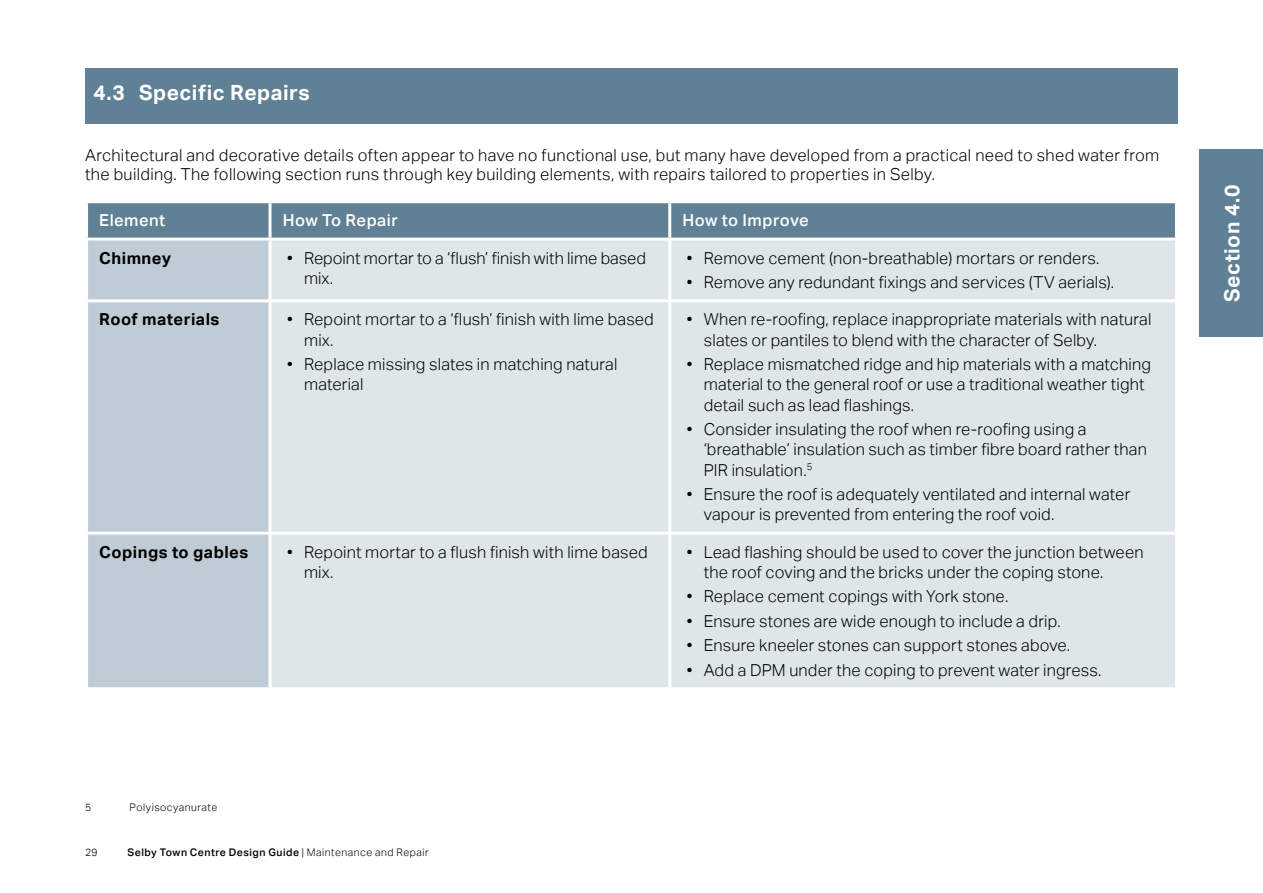
<style>
.page{position:relative;width:1263px;height:893px;background:#fff}
.page>*{position:absolute;margin:0;border:0;box-sizing:border-box;transform-origin:0 0}
.t1{font:700 21px "Aktiv Grotesk";letter-spacing:.025em;color:#fff}
.t2{font:300 16.5px/20.2px "Aktiv Grotesk";letter-spacing:.01em;color:#000}
.t3{font:700 16.5px "Aktiv Grotesk";letter-spacing:.03em;color:#000}
.t4{font:500 16.5px "Aktiv Grotesk";letter-spacing:.03em;color:#fff}
.t5{font:500 10.5px "Aktiv Grotesk";letter-spacing:.05em;color:#000}
.t6{font:300 10.5px "Aktiv Grotesk";letter-spacing:.045em;color:#000}
.s1{font-weight:300}
</style>
<div class="page">
<div style="left:1199px;top:150px;width:64px;height:187px;background:#608095"></div>
<div style="left:88px;top:203px;width:1087px;height:35px;background:#608095"></div>
<div style="left:88px;top:241px;width:180px;height:446px;background:#c0ccd5"></div>
<div style="left:272px;top:241px;width:903px;height:446px;background:#dfe6ea"></div>
<svg style="left:268px;top:203px;width:4px;height:35px"></svg>
<hr style="left:668px;top:203px;width:3px;height:35px;background:#fff">
<svg style="left:268px;top:241px;width:4px;height:58px"></svg>
<hr style="left:668px;top:241px;width:3px;height:58px;background:#fff">
<hr style="left:85px;top:299px;width:185px;height:3px;background:#fff">
<hr style="left:270px;top:299px;width:400px;height:3px;background:#fff">
<svg style="left:268px;top:302px;width:4px;height:230px"></svg>
<hr style="left:670px;top:299px;width:508px;height:3px;background:#fff">
<hr style="left:668px;top:302px;width:3px;height:230px;background:#fff">
<hr style="left:85px;top:532px;width:185px;height:3px;background:#fff">
<hr style="left:270px;top:532px;width:400px;height:3px;background:#fff">
<svg style="left:268px;top:535px;width:4px;height:152px"></svg>
<hr style="left:670px;top:532px;width:508px;height:3px;background:#fff">
<hr style="left:668px;top:535px;width:3px;height:152px;background:#fff">
<div style="left:85px;top:68px;width:1093px;height:55px;background:#608095"></div>
<p class="t1" style="left:94px;top:81px;width:218px">4.3 Specific Repairs</p>
<p class="t2" style="left:85px;top:145px;width:1076px;line-height:19.5px">Architectural and decorative details often appear to have no functional use, but many have developed from a practical need to shed water from the building. The following section runs through key building elements, with repairs tailored to properties in Selby.</p>
<p class="t4" style="left:99px;top:211px;width:67px">Element</p>
<p class="t4" style="left:283px;top:211px;width:117px">How To Repair</p>
<p class="t4" style="left:682px;top:211px;width:128px">How to Improve</p>
<p class="t3" style="left:99px;top:248px;width:73px">Chimney</p>
<p class="t2" style="left:304px;top:248px;width:344px;text-indent:-17px">• Repoint mortar to a ‘flush’ finish with lime based mix.</p>
<p class="t2" style="left:687px;top:248px;width:414px">• Remove cement (non-breathable) mortars or renders.</p>
<p class="t2" style="left:687px;top:272px;width:429px">• Remove any redundant fixings and services (TV aerials).</p>
<p class="t3" style="left:99px;top:310px;width:122px">Roof materials</p>
<p class="t2" style="left:304px;top:310px;width:351px;text-indent:-17px">• Repoint mortar to a ‘flush’ finish with lime based mix.</p>
<p class="t2" style="left:304px;top:354px;width:315px;text-indent:-17px">• Replace missing slates in matching natural material</p>
<p class="t2" style="left:704px;top:310px;width:449px;text-indent:-17px">• When re-roofing, replace inappropriate materials with natural slates or pantiles to blend with the character of Selby.</p>
<p class="t2" style="left:704px;top:354px;width:449px;text-indent:-17px">• Replace mismatched ridge and hip materials with a matching material to the general roof or use a traditional weather tight detail such as lead flashings.</p>
<p class="t2" style="left:704px;top:419px;width:445px;text-indent:-17px">• Consider insulating the roof when re-roofing using a ‘breathable’ insulation such as timber fibre board rather than<br>PIR insulation.<sup>5</sup></p>
<p class="t2" style="left:704px;top:484px;width:428px;text-indent:-17px">• Ensure the roof is adequately ventilated and internal water vapour is prevented from entering the roof void.</p>
<p class="t3" style="left:99px;top:542px;width:150px">Copings to gables</p>
<p class="t2" style="left:304px;top:542px;width:345px;text-indent:-17px">• Repoint mortar to a flush finish with lime based mix.</p>
<p class="t2" style="left:704px;top:542px;width:441px;text-indent:-17px">• Lead flashing should be used to cover the junction between the roof coving and the bricks under the coping stone.</p>
<p class="t2" style="left:687px;top:587px;width:323px">• Replace cement copings with York stone.</p>
<p class="t2" style="left:687px;top:611px;width:375px">• Ensure stones are wide enough to include a drip.</p>
<p class="t2" style="left:687px;top:636px;width:385px">• Ensure kneeler stones can support stones above.</p>
<p class="t2" style="left:687px;top:660px;width:416px">• Add a DPM under the coping to prevent water ingress.</p>
<p class="t6" style="left:85px;top:801px;width:8px">5</p>
<p class="t6" style="left:130px;top:801px;width:89px">Polyisocyanurate</p>
<p class="t6" style="left:85px;top:846px;width:14px">29</p>
<p class="t5" style="left:128px;top:846px;width:303px">Selby Town Centre Design Guide <span class="s1">| Maintenance and Repair</span></p>
<p class="t1" style="left:1220px;top:302px;width:118px;rotate:-90deg">Section 4.0</p>
</div>
